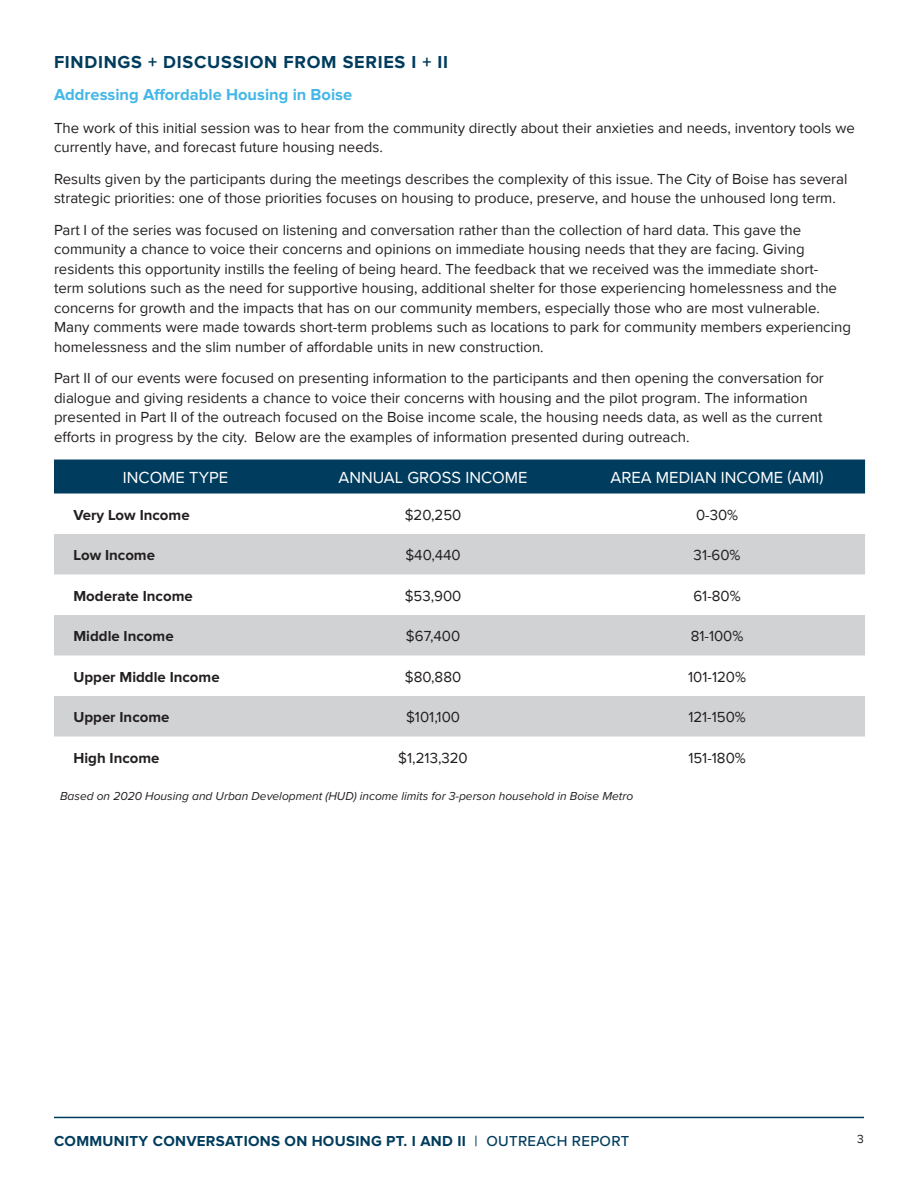
<style>
.page{position:relative;width:918px;height:1188px;background:#fff}
.page>*{position:absolute;margin:0;border:0;box-sizing:border-box;transform-origin:0 0}
.Sub_Section_Heading{font:700 18px "Proxima Nova";letter-spacing:.04em;color:#003c5d}
.t1{font:16.5px "Proxima Nova";color:#fff}
.Sub_Section_Heading-2{font:700 16.5px "Proxima Nova";color:#44b7e7}
.Regular_Paragraph{font:15px/19.5px "Proxima Nova";color:#231f20}
.t2{font:700 15px "Proxima Nova";color:#231f20}
.t3{font:700 15px "Proxima Nova";letter-spacing:.02em;color:#003c5d}
.t4{font:italic 12px "Proxima Nova";color:#231f20}
.t5{font:12px "Proxima Nova";color:#231f20}
.s1{font-weight:500}
</style>
<div class="page">
<hr style="left:54px;top:1117px;width:810px;height:1px;background:#003c5d">
<div style="left:54px;top:460px;width:811px;height:34px;background:#003c5d"></div>
<svg style="left:54px;top:534px;width:811px;height:203px;fill:#d1d2d4"></svg>
<p class="Sub_Section_Heading" style="left:54px;top:54px;width:396px">FINDINGS + DISCUSSION FROM SERIES I + II</p>
<p class="Sub_Section_Heading-2" style="left:54px;top:86px;width:300px">Addressing Affordable Housing in Boise</p>
<p class="Regular_Paragraph" style="left:54px;top:118px;width:802px">The work of this initial session was to hear from the community directly about their anxieties and needs, inventory tools we currently have, and forecast future housing needs.</p>
<p class="Regular_Paragraph" style="left:54px;top:169px;width:795px">Results given by the participants during the meetings describes the complexity of this issue. The City of Boise has several strategic priorities: one of those priorities focuses on housing to produce, preserve, and house the unhoused long term.</p>
<p class="Regular_Paragraph" style="left:54px;top:220px;width:798px">Part I of the series was focused on listening and conversation rather than the collection of hard data. This gave the community a chance to voice their concerns and opinions on immediate housing needs that they are facing. Giving residents this opportunity instills the feeling of being heard. The feedback that we received was the immediate short&shy;term solutions such as the need for supportive housing, additional shelter for those experiencing homelessness and the concerns for growth and the impacts that has on our community members, especially those who are most vulnerable.<br>Many comments were made towards short-term problems such as locations to park for community members experiencing homelessness and the slim number of affordable units in new construction.</p>
<p class="Regular_Paragraph" style="left:54px;top:369px;width:771px">Part II of our events were focused on presenting information to the participants and then opening the conversation for dialogue and giving residents a chance to voice their concerns with housing and the pilot program. The information presented in Part II of the outreach focused on the Boise income scale, the housing needs data, as well as the current efforts in progress by the city. Below are the examples of information presented during outreach.</p>
<p class="t1" style="left:123px;top:468px;width:107px">INCOME TYPE</p>
<p class="t1" style="left:339px;top:468px;width:191px">ANNUAL GROSS INCOME</p>
<p class="t1" style="left:611px;top:468px;width:215px">AREA MEDIAN INCOME (AMI)</p>
<p class="t2" style="left:74px;top:508px;width:118px">Very Low Income</p>
<p class="Regular_Paragraph" style="left:405px;top:505px;width:58px">$20,250</p>
<p class="Regular_Paragraph" style="left:696px;top:505px;width:44px">0-30%</p>
<p class="t2" style="left:74px;top:548px;width:83px">Low Income</p>
<p class="Regular_Paragraph" style="left:405px;top:546px;width:57px">$40,440</p>
<p class="Regular_Paragraph" style="left:694px;top:546px;width:48px">31-60%</p>
<p class="t2" style="left:74px;top:589px;width:121px">Moderate Income</p>
<p class="Regular_Paragraph" style="left:405px;top:586px;width:58px">$53,900</p>
<p class="Regular_Paragraph" style="left:693px;top:586px;width:49px">61-80%</p>
<p class="t2" style="left:74px;top:629px;width:102px">Middle Income</p>
<p class="Regular_Paragraph" style="left:406px;top:627px;width:56px">$67,400</p>
<p class="Regular_Paragraph" style="left:691px;top:627px;width:54px">81-100%</p>
<p class="t2" style="left:74px;top:670px;width:148px">Upper Middle Income</p>
<p class="Regular_Paragraph" style="left:405px;top:667px;width:58px">$80,880</p>
<p class="Regular_Paragraph" style="left:688px;top:667px;width:59px">101-120%</p>
<p class="t2" style="left:74px;top:710px;width:98px">Upper Income</p>
<p class="Regular_Paragraph" style="left:406px;top:708px;width:55px">$101,100</p>
<p class="Regular_Paragraph" style="left:688px;top:708px;width:59px">121-150%</p>
<p class="t2" style="left:74px;top:751px;width:88px">High Income</p>
<p class="Regular_Paragraph" style="left:398px;top:748px;width:71px">$1,213,320</p>
<p class="Regular_Paragraph" style="left:688px;top:748px;width:59px">151-180%</p>
<p class="t4" style="left:60px;top:789px;width:575px">Based on 2020 Housing and Urban Development (HUD) income limits for 3-person household in Boise Metro</p>
<p class="t3" style="left:54px;top:1134px;width:577px">COMMUNITY CONVERSATIONS ON HOUSING PT. I AND II <span class="s1">| OUTREACH REPORT</span></p>
<p class="t5" style="left:857px;top:1132px;width:8px">3</p>
</div>
